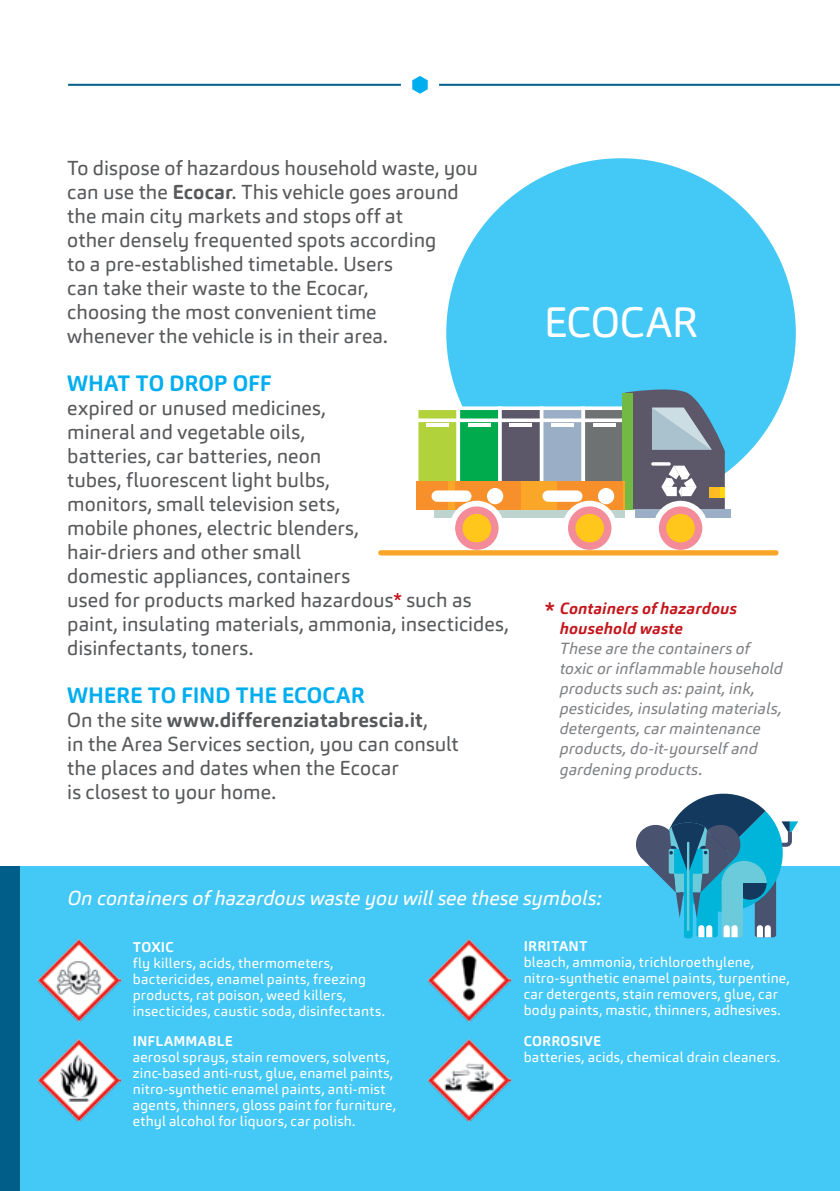
<style>
.page{position:relative;width:840px;height:1191px;background:#fff}
.page>*{position:absolute;margin:0;border:0;box-sizing:border-box;transform-origin:0 0}
.t1{font:42px "Carnas";letter-spacing:-.005em;color:#fff}
.t2{font:700 24px "Carnas";color:#c4161c}
.t3{font:700 22px "Carnas";letter-spacing:-.005em;color:#00aeef}
.t4{font:20px/24px "Carnas";color:#58595b}
.t5{font:italic 20px "Carnas";color:#fff}
.t6{font:italic 16px/20px "Carnas";letter-spacing:.005em;color:#808285}
.t7{font:italic 700 16px/20px "Carnas";letter-spacing:.01em;color:#c4161c}
.t8{font:14px/16px "Carnas";letter-spacing:.02em;color:#fff}
.t9{font:700 14px "Carnas";letter-spacing:.015em;color:#fff}
.s1{font-weight:700}
.s2{font-weight:700;color:#c4161c}
</style>
<div class="page">
<div style="left:0;top:866px;width:838px;height:325px;background:#44c8f5"></div>
<div style="left:0;top:866px;width:19px;height:325px;background:#005e88"></div>
<hr style="left:439px;top:84px;width:400px;height:2px;background:#005e88">
<hr style="left:68px;top:84px;width:332px;height:2px;background:#005e88">
<svg style="left:412px;top:76px;width:15px;height:18px"></svg>
<img style="left:37px;top:1038px;width:83px;height:83px">
<img style="left:37px;top:939px;width:83px;height:82px">
<img style="left:427px;top:1039px;width:83px;height:82px">
<img style="left:427px;top:939px;width:83px;height:82px">
<div style="left:446px;top:158px;width:349px;height:349px;background:#44c8f5;border-radius:50%"></div>
<div style="left:434px;top:509px;width:190px;height:9px;background:#bed4cf"></div>
<div style="left:634px;top:509px;width:95px;height:9px;background:#9aaec6"></div>
<div style="left:416px;top:408px;width:42px;height:75px;background:#b1d23b"></div>
<div style="left:414px;top:406px;width:46px;height:79px;border:4px solid #fff"></div>
<div style="left:458px;top:408px;width:41px;height:75px;background:#00ab4e"></div>
<div style="left:456px;top:406px;width:45px;height:79px;border:4px solid #fff"></div>
<div style="left:499px;top:408px;width:42px;height:75px;background:#5c5769"></div>
<div style="left:498px;top:406px;width:45px;height:79px;border:4px solid #fff"></div>
<div style="left:541px;top:408px;width:42px;height:75px;background:#9aaec6"></div>
<div style="left:539px;top:406px;width:45px;height:79px;border:4px solid #fff"></div>
<div style="left:583px;top:408px;width:41px;height:75px;background:#6e7273"></div>
<div style="left:581px;top:406px;width:45px;height:79px;border:4px solid #fff"></div>
<svg style="left:414px;top:418px;width:208px;height:4px"></svg>
<hr style="left:426px;top:423px;width:22px;height:4px;background:#fff">
<hr style="left:467px;top:423px;width:23px;height:4px;background:#fff">
<hr style="left:509px;top:423px;width:23px;height:4px;background:#fff">
<hr style="left:551px;top:423px;width:22px;height:4px;background:#fff">
<hr style="left:592px;top:423px;width:23px;height:4px;background:#fff">
<div style="left:622px;top:392px;width:10px;height:117px;background:#72ba44"></div>
<svg style="left:624px;top:389px;width:100px;height:120px"></svg>
<div style="left:416px;top:481px;width:208px;height:28px;background:#faa629"></div>
<div style="left:416px;top:481px;width:31px;height:28px;background:#f7902a"></div>
<div style="left:455px;top:481px;width:65px;height:28px;background:#f7902a"></div>
<div style="left:556px;top:481px;width:66px;height:28px;background:#f7902a"></div>
<div style="left:431px;top:490px;width:40px;height:12px;background:#fff;border-radius:6px"></div>
<div style="left:486px;top:488px;width:17px;height:16px;background:#fff;border-radius:50%"></div>
<div style="left:542px;top:490px;width:40px;height:12px;background:#fff;border-radius:6px"></div>
<div style="left:597px;top:488px;width:17px;height:16px;background:#fff;border-radius:50%"></div>
<div style="left:449px;top:501px;width:55px;height:54px;background:#fff;border-radius:50%"></div>
<div style="left:455px;top:506px;width:43px;height:44px;background:#f48b98;border-radius:50%"></div>
<div style="left:462px;top:514px;width:29px;height:28px;background:#ffc61c;border-radius:50%"></div>
<div style="left:562px;top:501px;width:54px;height:54px;background:#fff;border-radius:50%"></div>
<svg style="left:567px;top:506px;width:44px;height:44px"></svg>
<div style="left:575px;top:514px;width:28px;height:28px;background:#ffc61c;border-radius:50%"></div>
<div style="left:652px;top:501px;width:55px;height:54px;background:#fff;border-radius:50%"></div>
<svg style="left:658px;top:506px;width:44px;height:44px"></svg>
<div style="left:666px;top:514px;width:28px;height:28px;background:#ffc61c;border-radius:50%"></div>
<div style="left:378px;top:550px;width:400px;height:5px;background:#faa629;border-radius:3px"></div>
<div style="left:683px;top:868px;width:9px;height:70px;background:#00b5d9;border-radius:3px"></div>
<svg style="left:636px;top:793px;width:161px;height:144px"></svg>
<p class="t4" style="left:67px;top:156px;width:412px">To dispose of hazardous household waste, you can use the <span class="s1">Ecocar</span>. This vehicle goes around the main city markets and stops off at<br>other densely frequented spots according<br>to a pre-established timetable. Users<br>can take their waste to the Ecocar,<br>choosing the most convenient time<br>whenever the vehicle is in their area.</p>
<p class="t3" style="left:67px;top:369px;width:206px">WHAT TO DROP OFF</p>
<p class="t4" style="left:67px;top:396px;width:443px">expired or unused medicines,<br>mineral and vegetable oils,<br>batteries, car batteries, neon<br>tubes, fluorescent light bulbs,<br>monitors, small television sets,<br>mobile phones, electric blenders,<br>hair-driers and other small<br>domestic appliances, containers<br>used for products marked hazardous<span class="s2">*</span> such as paint, insulating materials, ammonia, insecticides, disinfectants, toners.</p>
<p class="t3" style="left:67px;top:681px;width:299px">WHERE TO FIND THE ECOCAR</p>
<p class="t4" style="left:67px;top:708px;width:392px">On the site <span class="s1">www.differenziatabrescia.it</span>,<br>in the Area Services section, you can consult the places and dates when the Ecocar<br>is closest to your home.</p>
<h1 class="t1" style="left:543px;top:296px;width:156px">ECOCAR</h1>
<p class="t2" style="left:544px;top:595px;width:12px">*</p>
<p class="t7" style="left:559px;top:598px;width:178px">Containers of hazardous household waste</p>
<p class="t6" style="left:559px;top:639px;width:224px">These are the containers of toxic or inflammable household products such as: paint, ink, pesticides, insulating materials, detergents, car maintenance products, do-it-yourself and gardening products.</p>
<p class="t5" style="left:67px;top:885px;width:535px">On containers of hazardous waste you will see these symbols:</p>
<p class="t9" style="left:523px;top:937px;width:65px">IRRITANT</p>
<p class="t8" style="left:523px;top:954px;width:267px">bleach, ammonia, trichloroethylene, nitro-synthetic enamel paints, turpentine, car detergents, stain removers, glue, car body paints, mastic, thinners, adhesives.</p>
<p class="t9" style="left:523px;top:1032px;width:79px">CORROSIVE</p>
<p class="t8" style="left:523px;top:1049px;width:257px">batteries, acids, chemical drain cleaners.</p>
<p class="t9" style="left:133px;top:938px;width:42px">TOXIC</p>
<p class="t8" style="left:133px;top:955px;width:253px">fly killers, acids, thermometers, bactericides, enamel paints, freezing products, rat poison, weed killers, insecticides, caustic soda, disinfectants.</p>
<p class="t9" style="left:133px;top:1032px;width:101px">INFLAMMABLE</p>
<p class="t8" style="left:133px;top:1049px;width:264px">aerosol sprays, stain removers, solvents, zinc-based anti-rust, glue, enamel paints, nitro-synthetic enamel paints, anti-mist agents, thinners, gloss paint for furniture, ethyl alcohol for liquors, car polish.</p>
</div>
